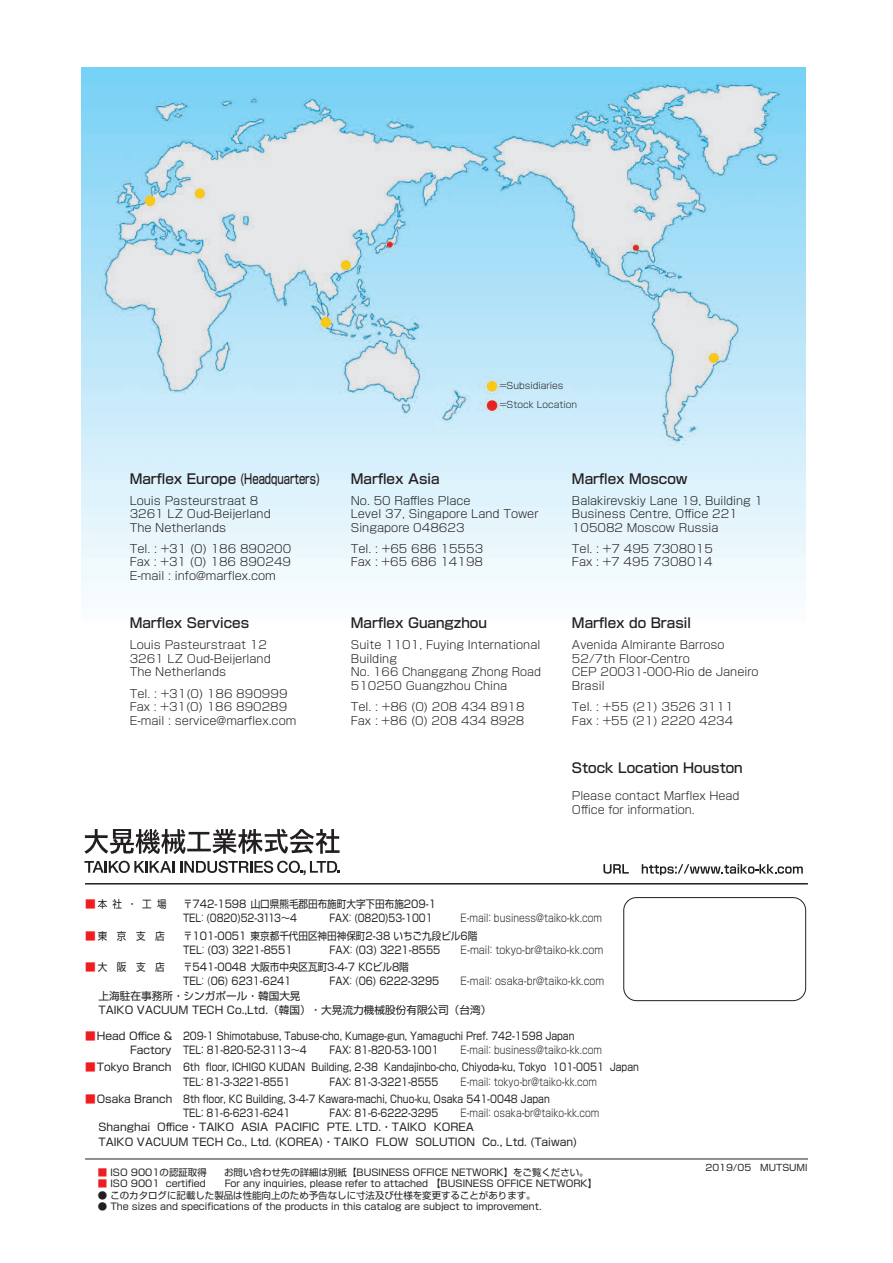
<style>
.page{position:relative;width:893px;height:1263px;background:#fff}
.page>*{position:absolute;margin:0;border:0;box-sizing:border-box;transform-origin:0 0}
.t1{font:13.5px "Shin Go Pro Medium 90 pv RKSJ H";color:#231f20}
.t2{font:11.25px/13.5px "Shin Go Pro Light 90 pv RKSJ H";color:#231f20}
.t3{font:10.65px/14.2px "Shin Go Pro Regular 90 pv RKSJ H";color:#231f20}
.t4{font:10.65px/14.2px "Shin Go Pro Regular 90 pv RKSJ H";color:#231f20;scale:.9 1}
.t5{font:10.65px "Shin Go Pro Light 90 pv RKSJ H";color:#231f20;scale:.85 1}
.t6{font:10.65px "Shin Go Pro Regular 90 pv RKSJ H";color:#231f20;scale:.85 1}
.t7{font:10.65px "Shin Go Pro Light 90 pv RKSJ H";color:#231f20;scale:.89 1}
.t8{font:10.65px "Shin Go Pro Light 90 pv RKSJ H";color:#231f20;scale:.88 1}
.t9{font:10.65px "Shin Go Pro Regular 90 pv RKSJ H";color:#231f20;scale:.89 1}
.t10{font:10.65px "Shin Go Pro Regular 90 pv RKSJ H";color:#231f20;scale:.88 1}
.t11{font:9.45px "Shin Go Pro Regular 90 pv RKSJ H";color:#231f20}
.t12{font:9px/19.6px "Shin Go Pro Light 90 pv RKSJ H";color:#231f20}
.t13{font:9px "Shin Go Pro Regular 90 pv RKSJ H";color:#231f20}
.s1{color:#ee1d23}
.s2{font-family:"Shin Go Pro Light 90 pv RKSJ H"}
</style>
<div class="page">
<img style="left:81px;top:68px;width:724px;height:525px">
<div style="left:623px;top:897px;width:183px;height:104px;border:1px solid #231f20;border-radius:13px"></div>
<hr style="left:85px;top:883px;width:723px;height:1px;background:#231f20">
<svg style="left:603px;top:864px;width:26px;height:10px"></svg>
<svg style="left:642px;top:864px;width:161px;height:11px"></svg>
<svg style="left:84px;top:861px;width:90px;height:12px"></svg>
<svg style="left:180px;top:861px;width:160px;height:14px"></svg>
<svg style="left:84px;top:829px;width:256px;height:25px"></svg>
<hr style="left:85px;top:1158px;width:723px;height:1px;background:#231f20">
<p class="t1" style="left:130px;top:468px;width:192px">Marflex Europe (Headquarters)</p>
<p class="t2" style="left:130px;top:492px;width:143px">Louis Pasteurstraat 8<br>3261 LZ Oud-Beijerland<br>The Netherlands</p>
<p class="t2" style="left:130px;top:540px;width:163px;text-align:justify">Tel. : +31 (0) 186 890200<br>Fax : +31 (0) 186 890249<br>E-mail : info@marflex.com</p>
<p class="t1" style="left:130px;top:612px;width:121px">Marflex Services</p>
<p class="t2" style="left:130px;top:637px;width:143px">Louis Pasteurstraat 12<br>3261 LZ Oud-Beijerland<br>The Netherlands</p>
<p class="t2" style="left:130px;top:685px;width:168px">Tel. : +31(0) 186 890999<br>Fax : +31(0) 186 890289<br>E-mail : service@marflex.com</p>
<p class="t12" style="left:500px;top:374px;width:79px">=Subsidiaries =Stock Location</p>
<p class="t1" style="left:351px;top:468px;width:90px">Marflex Asia</p>
<p class="t2" style="left:351px;top:492px;width:189px">No. 50 Raffles Place<br>Level 37, Singapore Land Tower<br>Singapore 048623</p>
<p class="t2" style="left:351px;top:540px;width:134px">Tel. : +65 686 15553<br>Fax : +65 686 14198</p>
<p class="t1" style="left:351px;top:612px;width:138px">Marflex Guangzhou</p>
<p class="t2" style="left:351px;top:637px;width:192px">Suite 1101, Fuying International<br>Building<br>No. 166 Changgang Zhong Road<br>510250 Guangzhou China</p>
<p class="t2" style="left:351px;top:699px;width:175px">Tel. : +86 (0) 208 434 8918<br>Fax : +86 (0) 208 434 8928</p>
<p class="t1" style="left:572px;top:468px;width:117px">Marflex Moscow</p>
<p class="t2" style="left:572px;top:492px;width:192px">Balakirevskiy Lane 19, Building 1<br>Business Centre, Office 221<br>105082 Moscow Russia</p>
<p class="t2" style="left:572px;top:540px;width:142px">Tel. : +7 495 7308015<br>Fax : +7 495 7308014</p>
<p class="t1" style="left:572px;top:612px;width:121px">Marflex do Brasil</p>
<p class="t2" style="left:572px;top:637px;width:188px">Avenida Almirante Barroso<br>52/7th Floor-Centro<br>CEP 20031-000-Rio de Janeiro<br>Brasil</p>
<p class="t2" style="left:572px;top:699px;width:163px">Tel. : +55 (21) 3526 3111<br>Fax : +55 (21) 2220 4234</p>
<p class="t1" style="left:572px;top:757px;width:172px">Stock Location Houston</p>
<p class="t2" style="left:572px;top:788px;width:169px">Please contact Marflex Head<br>Office for information.</p>
<p class="t4" style="left:85px;top:895px;width:92px"><span class="s1">■</span>本社・工場</p>
<p class="t4" style="left:183px;top:895px;width:283px">〒742-1598 山口県熊毛郡田布施町大字下田布施209-1<br>TEL<span class="s2">：</span>(0820)52-3113～4</p>
<p class="t6" style="left:330px;top:909px;width:123px">FAX<span class="s2">：</span>(0820)53-1001</p>
<p class="t5" style="left:461px;top:909px;width:168px">E-mail：business@taiko-kk.com</p>
<p class="t4" style="left:85px;top:927px;width:90px"><span class="s1">■</span>東京支店</p>
<p class="t4" style="left:183px;top:927px;width:328px">〒101-0051 東京都千代田区神田神保町2-38 いちご九段ビル6階<br>TEL<span class="s2">：</span>(03) 3221-8551</p>
<p class="t9" style="left:330px;top:941px;width:126px">FAX<span class="s2">：</span>(03) 3221-8555</p>
<p class="t7" style="left:461px;top:941px;width:162px">E-mail：tokyo-br@taiko-kk.com</p>
<p class="t4" style="left:85px;top:958px;width:90px"><span class="s1">■</span>大阪支店</p>
<p class="t4" style="left:183px;top:958px;width:252px">〒541-0048 大阪市中央区瓦町3-4-7 KCビル8階<br>TEL<span class="s2">：(</span>06) 6231-6241</p>
<p class="t10" style="left:330px;top:972px;width:126px">FAX<span class="s2">：(</span>06) 6222-3295</p>
<p class="t8" style="left:461px;top:972px;width:165px">E-mail：osaka-br@taiko-kk.com</p>
<p class="t3" style="left:99px;top:987px;width:394px">上海駐在事務所・シンガポール・韓国大晃<br>TAIKO VACUUM TECH Co.,Ltd.（韓国）・大晃流力機械股份有限公司（台湾）</p>
<p class="t3" style="left:130px;top:1027px;width:446px;text-indent:-45px"><span class="s1">■</span>Head Office &amp; 209-1 Shimotabuse, Tabuse-cho, Kumage-gun, Yamaguchi Pref. 742-1598 Japan<br>Factory TEL：81-820-52-3113～4</p>
<p class="t6" style="left:330px;top:1041px;width:130px">FAX：81-820-53-1001</p>
<p class="t5" style="left:461px;top:1041px;width:168px">E-mail：business@taiko-kk.com</p>
<p class="t3" style="left:183px;top:1059px;width:457px;text-indent:-98px"><span class="s1">■</span>Tokyo Branch 6th floor, ICHIGO KUDAN Building, 2-38 Kandajinbo-cho, Chiyoda-ku, Tokyo 101-0051 Japan<br>TEL：81-3-3221-8551</p>
<p class="t6" style="left:330px;top:1073px;width:129px">FAX：81-3-3221-8555</p>
<p class="t5" style="left:461px;top:1073px;width:162px">E-mail：tokyo-br@taiko-kk.com</p>
<p class="t3" style="left:183px;top:1090px;width:368px;text-indent:-98px"><span class="s1">■</span>Osaka Branch 8th floor, KC Building, 3-4-7 Kawara-machi, Chuo-ku, Osaka 541-0048 Japan<br>TEL：81-6-6231-6241</p>
<p class="t6" style="left:330px;top:1104px;width:129px">FAX：81-6-6222-3295</p>
<p class="t5" style="left:461px;top:1104px;width:165px">E-mail：osaka-br@taiko-kk.com</p>
<p class="t3" style="left:99px;top:1119px;width:480px">Shanghai Office・TAIKO ASIA PACIFIC PTE. LTD.・TAIKO KOREA<br>TAIKO VACUUM TECH Co., Ltd. (KOREA)・TAIKO FLOW SOLUTION Co., Ltd. (Taiwan)</p>
<p class="t11" style="left:98px;top:1164px;width:492px"><span class="s1">■</span> ISO 9001の認証取得　　お問い合わせ先の詳細は別紙【BUSINESS OFFICE NETWORK】をご覧ください。</p>
<p class="t11" style="left:98px;top:1175px;width:501px"><span class="s1">■</span> ISO 9001 certified　　For any inquiries, please refer to attached 【BUSINESS OFFICE NETWORK】</p>
<p class="t11" style="left:98px;top:1187px;width:439px">● このカタログに記載した製品は性能向上のため予告なしに寸法及び仕様を変更することがあります。</p>
<p class="t11" style="left:98px;top:1198px;width:445px">● The sizes and specifications of the products in this catalog are subject to improvement.</p>
<p class="t13" style="left:705px;top:1160px;width:104px">2019/05　MUTSUMI</p>
</div>
